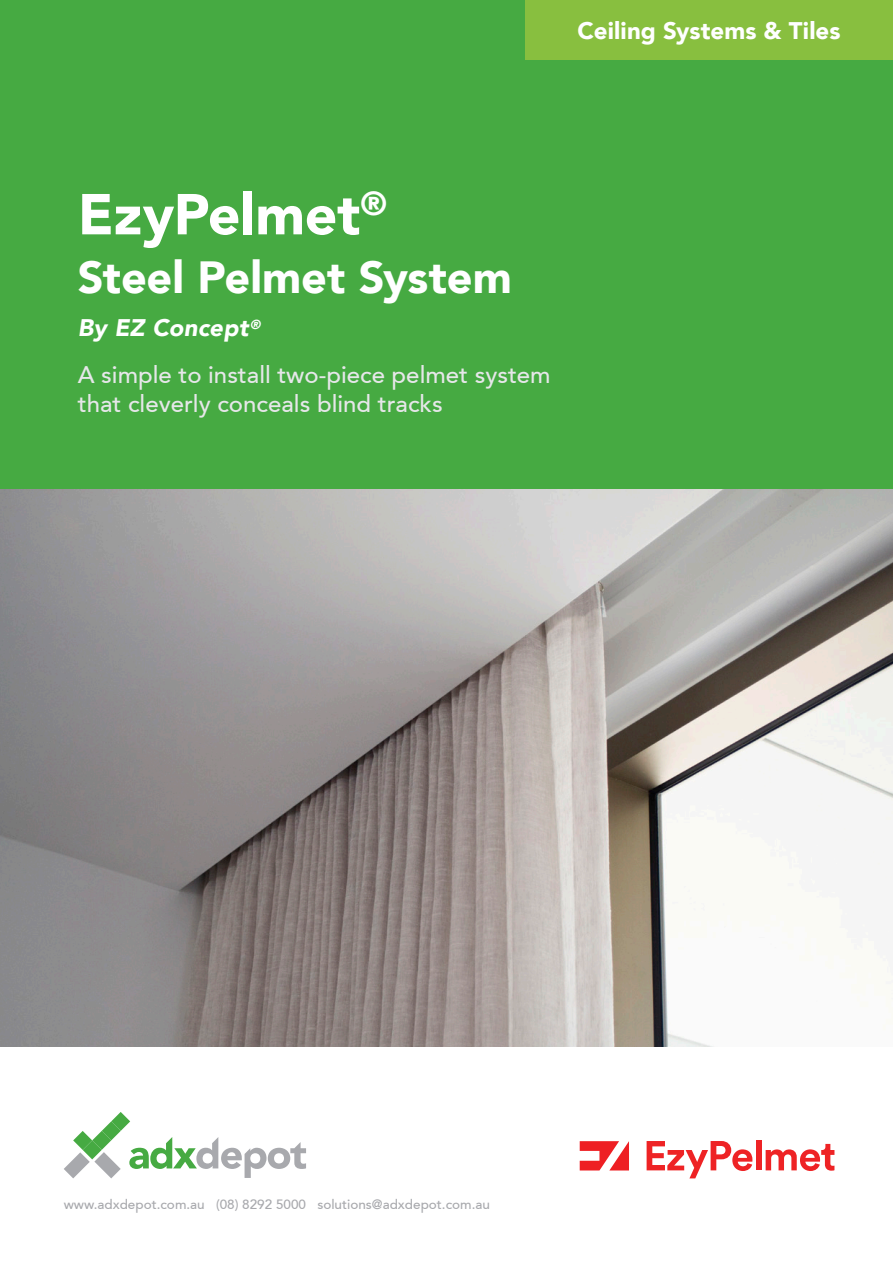
<style>
.page{position:relative;width:893px;height:1263px;background:#fff}
.page>*{position:absolute;margin:0;border:0;box-sizing:border-box;transform-origin:0 0}
.t1{font:900 57px "Avenir 95";color:#fff}
.t2{font:900 45px "Avenir 95";letter-spacing:-.005em;color:#fff}
.t3{font:500 24px/28.8px "Avenir 65";color:#e6e7e9}
.t4{font:900 24px "Avenir 95";letter-spacing:.005em;color:#fff}
.t5{font:italic 900 24px "Avenir";letter-spacing:.01em;color:#fff}
.t6{font:500 13.5px "Avenir 65";color:#a8a9ad}
</style>
<div class="page">
<img style="left:0;top:489px;width:893px;height:558px">
<div style="left:0;top:0;width:893px;height:489px;background:#46aa42"></div>
<div style="left:525px;top:0;width:368px;height:60px;background:#88bf3f"></div>
<svg style="left:64px;top:1112px;width:242px;height:66px"></svg>
<svg style="left:580px;top:1141px;width:49px;height:29px"></svg>
<svg style="left:647px;top:1141px;width:105px;height:37px"></svg>
<div style="left:756px;top:1140px;width:6px;height:30px;background:#ee2325"></div>
<svg style="left:766px;top:1144px;width:68px;height:27px"></svg>
<p class="t4" style="left:578px;top:21px;width:264px">Ceiling Systems &amp; Tiles</p>
<h1 class="t1" style="left:78px;top:191px;width:311px">EzyPelmet<sup>®</sup></h1>
<h2 class="t2" style="left:78px;top:258px;width:436px">Steel Pelmet System</h2>
<p class="t5" style="left:78px;top:319px;width:184px">By EZ Concept <sup>®</sup></p>
<p class="t3" style="left:78px;top:363px;width:474px">A simple to install two-piece pelmet system that cleverly conceals blind tracks</p>
<p class="t6" style="left:64px;top:1199px;width:428px">www.adxdepot.com.au (08) 8292 5000 solutions@adxdepot.com.au</p>
</div>
